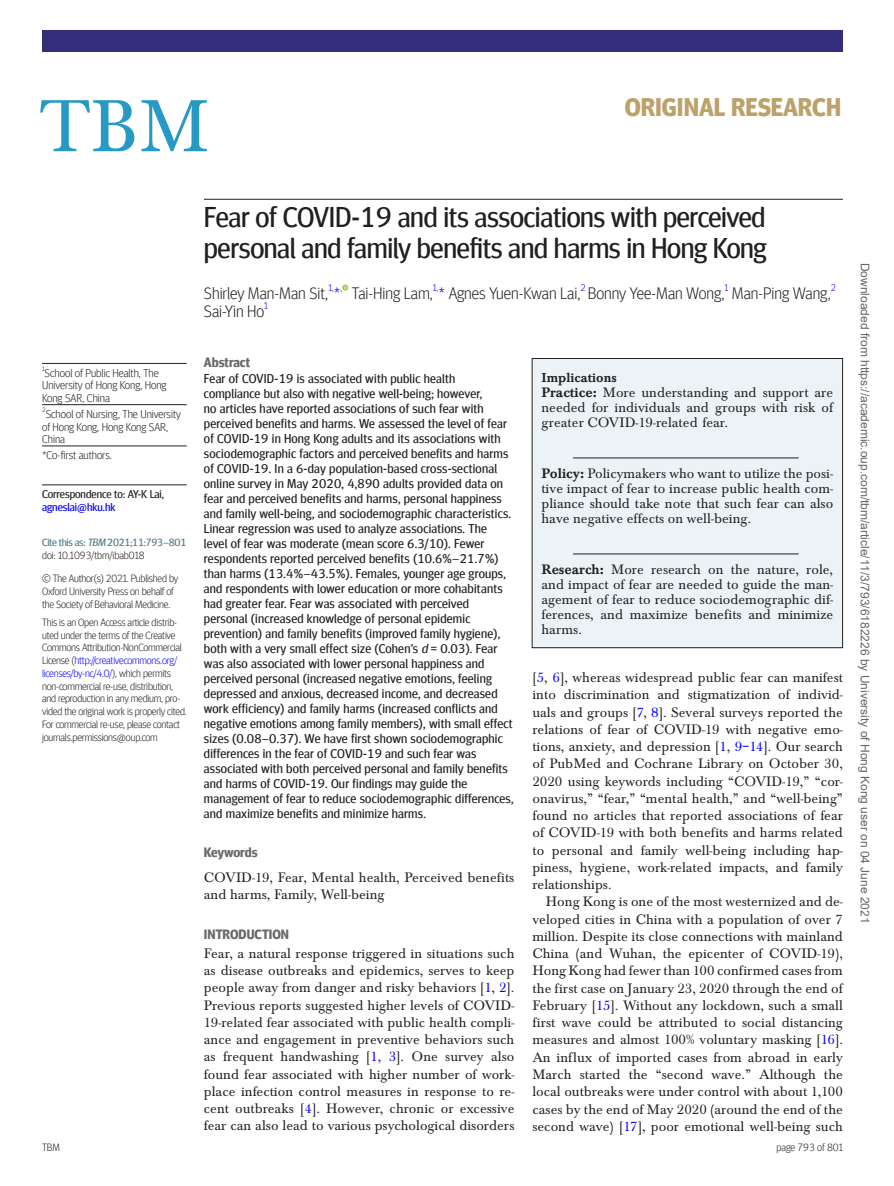
<style>
.page{position:relative;width:894px;height:1186px;background:#fff}
.page>*{position:absolute;margin:0;border:0;box-sizing:border-box;transform-origin:0 0}
.t1{font:76.5px "Baskerville EF";color:#269ac5}
.t2{font:28.5px/31.5px "Meta Headline Offc";letter-spacing:-.01em;color:#231f20}
.t3{font:700 25.5px "Meta Headline Offc";color:#bca26a}
.t4{font:300 16.5px "Meta Headline Offc";color:#231f20}
.t5{font:14.25px/17.2px "Baskerville EF";color:#231f20;text-align:justify}
.t6{font:700 13.5px "Meta Headline Offc";color:#6b6a68}
.t7{font:500 13.5px "Baskerville EF";color:#231f20}
.t8{font:12.75px/15px "Meta Headline Offc";letter-spacing:.02em;color:#231f20}
.t9{font:12px "Arial";color:#666}
.t10{font:300 11.25px/12.8px "Meta Headline Offc";color:#231f20}
.t11{font:11.25px "Meta Headline Offc";color:#231f20}
.t12{font:11.25px "Meta Headline Offc";color:#00f}
.t13{font:300 10.5px/12.8px "Meta Headline Offc";letter-spacing:-.015em;color:#231f20}
.t14{font:10.5px/12.8px "Meta Headline Offc";letter-spacing:-.02em;color:#4f788a}
.t15{font:300 9.6px "Meta Headline Offc";color:#00f}
.t16{font:300 9.6px "Meta Headline Offc";color:#231f20}
.t17{font:300 6.6px "Meta Headline Offc";color:#231f20}
.s1{font-style:italic}
.s2{font-weight:300;color:#231f20}
.s3{color:#00f}
.s4{color:#231f20}
.s5{font-weight:500}
</style>
<div class="page">
<div style="left:42px;top:30px;width:800px;height:21px;background:#332d7b"></div>
<div style="left:532px;top:358px;width:310px;height:290px;background:#ebf3f6"></div>
<hr style="left:573px;top:458px;width:225px;height:1px;background:#231f20">
<hr style="left:573px;top:554px;width:225px;height:1px;background:#231f20">
<div style="left:531px;top:358px;width:311px;height:290px;border:1px solid #231f20"></div>
<hr style="left:42px;top:363px;width:145px;height:1px;background:#231f20">
<hr style="left:42px;top:404px;width:145px;height:1px;background:#231f20">
<hr style="left:42px;top:446px;width:145px;height:1px;background:#231f20">
<hr style="left:204px;top:199px;width:638px;height:1px;background:#231f20">
<svg style="left:342px;top:285px;width:6px;height:6px"></svg>
<hr style="left:42px;top:484px;width:145px;height:1px;background:#231f20">
<h1 class="t1" style="left:39px;top:84px;width:171px">TBM</h1>
<h3 class="t3" style="left:624px;top:92px;width:218px">ORIGINAL RESEARCH</h3>
<p class="t17" style="left:42px;top:365px;width:4px">1</p>
<p class="t10" style="left:42px;top:366px;width:126px">School of Public Health, The<br>University of Hong Kong, Hong<br>Kong SAR, China</p>
<p class="t17" style="left:42px;top:406px;width:5px">2</p>
<p class="t10" style="left:42px;top:407px;width:140px;text-indent:4px">School of Nursing, The University of Hong Kong, Hong Kong SAR,<br>China</p>
<p class="t10" style="left:42px;top:449px;width:71px">*Co-first authors.</p>
<p class="t11" style="left:42px;top:487px;width:124px">Correspondence to: AY-K Lai,</p>
<p class="t12" style="left:42px;top:500px;width:75px">agneslai@hku.hk</p>
<p class="t14" style="left:42px;top:536px;width:146px">Cite this as: <span class="s1">TBM</span> 2021;11:793–801 <span class="s2">doi: 10.1093/tbm/ibab018</span></p>
<p class="t13" style="left:42px;top:572px;width:138px">© The Author(s) 2021. Published by<br>Oxford University Press on behalf of the Society of Behavioral Medicine.</p>
<p class="t13" style="left:42px;top:616px;width:146px">This is an Open Access article distrib&shy;uted under the terms of the Creative Commons Attribution-NonCommercial License (<span class="s3">http://creativecommons.org/ licenses/by-nc/4.0/</span>), which permits non-commercial re-use, distribution, and reproduction in any medium, pro&shy;vided the original work is properly cited.<br>For commercial re-use, please contact journals.permissions@oup.com</p>
<h2 class="t2" style="left:204px;top:202px;width:564px">Fear of COVID-19 and its associations with perceived personal and family benefits and harms in Hong Kong</h2>
<p class="t4" style="left:204px;top:283px;width:138px">Shirley Man-Man Sit, <span class="s3">*</span></p>
<p class="t15" style="left:433px;top:282px;width:7px">1<span class="s4">,</span></p>
<p class="t15" style="left:580px;top:282px;width:7px">2</p>
<p class="t4" style="left:587px;top:283px;width:244px">Bonny Yee-Man Wong, Man-Ping Wang,</p>
<p class="t15" style="left:724px;top:282px;width:5px">1</p>
<p class="t15" style="left:830px;top:282px;width:7px">2</p>
<p class="t15" style="left:328px;top:282px;width:7px">1<span class="s4">,</span></p>
<p class="t16" style="left:340px;top:282px;width:3px">,</p>
<p class="t4" style="left:352px;top:283px;width:230px">Tai-Hing Lam, <span class="s3">*</span> Agnes Yuen-Kwan Lai,</p>
<p class="t4" style="left:204px;top:301px;width:62px">Sai-Yin Ho</p>
<p class="t15" style="left:264px;top:300px;width:5px">1</p>
<p class="t6" style="left:204px;top:354px;width:48px">Abstract</p>
<p class="t8" style="left:204px;top:371px;width:311px">Fear of COVID-19 is associated with public health compliance but also with negative well-being; however,<br>no articles have reported associations of such fear with perceived benefits and harms. We assessed the level of fear of COVID-19 in Hong Kong adults and its associations with sociodemographic factors and perceived benefits and harms of COVID-19. In a 6-day population-based cross-sectional online survey in May 2020, 4,890 adults provided data on fear and perceived benefits and harms, personal happiness and family well-being, and sociodemographic characteristics.<br>Linear regression was used to analyze associations. The level of fear was moderate (mean score 6.3/10). Fewer respondents reported perceived benefits (10.6%–21.7%) than harms (13.4%–43.5%). Females, younger age groups, and respondents with lower education or more cohabitants had greater fear. Fear was associated with perceived personal (increased knowledge of personal epidemic prevention) and family benefits (improved family hygiene), both with a very small effect size (Cohen’s <span class="s1">d</span>= 0.03). Fear was also associated with lower personal happiness and perceived personal (increased negative emotions, feeling depressed and anxious, decreased income, and decreased work efficiency) and family harms (increased conflicts and negative emotions among family members), with small effect sizes (0.08–0.37). We have first shown sociodemographic differences in the fear of COVID-19 and such fear was associated with both perceived personal and family benefits and harms of COVID-19. Our findings may guide the management of fear to reduce sociodemographic differences, and maximize benefits and minimize harms.</p>
<p class="t6" style="left:204px;top:845px;width:55px">Keywords</p>
<p class="t5" style="left:204px;top:869px;width:312px">COVID-19, Fear, Mental health, Perceived benefits and harms, Family, Well-being</p>
<p class="t6" style="left:204px;top:926px;width:87px">INTRODUCTION</p>
<p class="t5" style="left:204px;top:945px;width:312px">Fear, a natural response triggered in situations such as disease outbreaks and epidemics, serves to keep people away from danger and risky behaviors [<span class="s3">1</span>, <span class="s3">2</span>].<br>Previous reports suggested higher levels of COVID-19-related fear associated with public health compli&shy;ance and engagement in preventive behaviors such as frequent handwashing [<span class="s3">1</span>, <span class="s3">3</span>]. One survey also found fear associated with higher number of work&shy;place infection control measures in response to re&shy;cent outbreaks [<span class="s3">4</span>]. However, chronic or excessive fear can also lead to various psychological disorders</p>
<p class="t7" style="left:541px;top:370px;width:77px">Implications</p>
<p class="t5" style="left:541px;top:385px;width:293px;line-height:15px"><span class="s5">Practice:</span> More understanding and support are needed for individuals and groups with risk of greater COVID-19-related fear.</p>
<p class="t5" style="left:541px;top:466px;width:293px;line-height:15px"><span class="s5">Policy:</span> Policymakers who want to utilize the posi&shy;tive impact of fear to increase public health com&shy;pliance should take note that such fear can also have negative effects on well-being.</p>
<p class="t5" style="left:541px;top:562px;width:293px;line-height:15px"><span class="s5">Research:</span> More research on the nature, role, and impact of fear are needed to guide the man&shy;agement of fear to reduce sociodemographic dif&shy;ferences, and maximize benefits and minimize harms.</p>
<p class="t5" style="left:532px;top:669px;width:312px">[<span class="s3">5</span>, <span class="s3">6</span>], whereas widespread public fear can manifest into discrimination and stigmatization of individ&shy;uals and groups [<span class="s3">7</span>, <span class="s3">8</span>]. Several surveys reported the relations of fear of COVID-19 with negative emo&shy;tions, anxiety, and depression [<span class="s3">1</span>, <span class="s3">9–14</span>]. Our search of PubMed and Cochrane Library on October 30, 2020 using keywords including “COVID-19,” “cor&shy;onavirus,” “fear,” “mental health,” and “well-being” found no articles that reported associations of fear of COVID-19 with both benefits and harms related to personal and family well-being including hap&shy;piness, hygiene, work-related impacts, and family relationships.</p>
<p class="t5" style="left:532px;top:893px;width:312px;text-indent:13px">Hong Kong is one of the most westernized and de&shy;veloped cities in China with a population of over 7 million. Despite its close connections with mainland China (and Wuhan, the epicenter of COVID-19), Hong Kong had fewer than 100 confirmed cases from the first case on January 23, 2020 through the end of February [<span class="s3">15</span>]. Without any lockdown, such a small first wave could be attributed to social distancing measures and almost 100% voluntary masking [<span class="s3">16</span>].<br>An influx of imported cases from abroad in early March started the “second wave.” Although the local outbreaks were under control with about 1,100 cases by the end of May 2020 (around the end of the second wave) [<span class="s3">17</span>], poor emotional well-being such</p>
<p class="t13" style="left:42px;top:1140px;width:19px">TBM</p>
<p class="t13" style="left:776px;top:1140px;width:68px">page 793 of 801</p>
<p class="t9" style="left:869px;top:263px;width:662px;rotate:90deg">Downloaded from https://academic.oup.com/tbm/article/11/3/793/6182226 by University of Hong Kong user on 04 June 2021</p>
</div>
